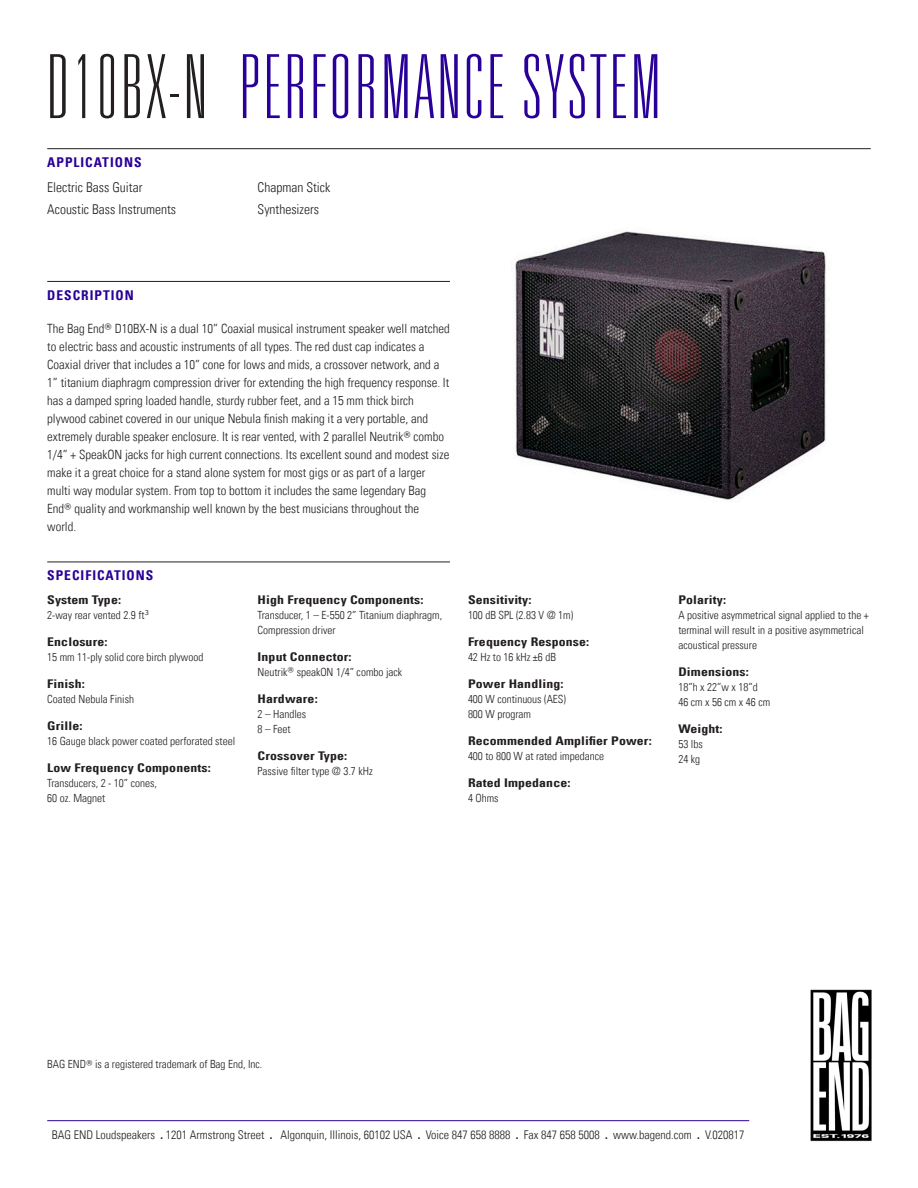
<style>
.page{position:relative;width:918px;height:1188px;background:#fff}
.page>*{position:absolute;margin:0;border:0;box-sizing:border-box;transform-origin:0 0}
.Product_Header{font:100 ultra-condensed 88.5px "Univers LT Std";letter-spacing:.05em;color:#290098}
.Applications_Body_Te{font:13.5px "Univers Com 47 Light Cond";color:#231f20}
.Main_Header_Divider{font:13.5px "Univers Com 67 Bold Cond";letter-spacing:.075em;color:#290098}
.Description_Body_Tex{font:12.75px/18px "Univers Com 47 Light Cond";color:#231f20}
.Quick_Specs_Header{font:12px "Univers Com 67 Bold Cond";letter-spacing:.01em;color:#231f20;scale:1.15 1}
.t1{font:12px "Univers Com 47 Light Cond";color:#231f20}
.Quick_Specs_Body_Tex{font:11.25px/15px "Univers Com 47 Light Cond";color:#231f20}
.s1{color:#231f20}
.s2{font-family:"Univers Com 67 Bold Cond"}
</style>
<div class="page">
<hr style="left:47px;top:1120px;width:702px;height:1px;background:#290098">
<img style="left:810px;top:989px;width:62px;height:153px">
<img style="left:515px;top:231px;width:311px;height:269px">
<hr style="left:47px;top:148px;width:824px;height:1px;background:#231f20">
<hr style="left:47px;top:281px;width:403px;height:1px;background:#231f20">
<hr style="left:47px;top:562px;width:403px;height:1px;background:#231f20">
<p class="Product_Header" style="left:47px;top:42px;width:615px"><span class="s1">D10BX-N</span> PERFORMANCE SYSTEM</p>
<p class="Main_Header_Divider" style="left:47px;top:154px;width:96px">APPLICATIONS</p>
<p class="Applications_Body_Te" style="left:47px;top:179px;width:97px">Electric Bass Guitar</p>
<p class="Applications_Body_Te" style="left:47px;top:202px;width:130px">Acoustic Bass Instruments</p>
<p class="Applications_Body_Te" style="left:258px;top:179px;width:74px">Chapman Stick</p>
<p class="Applications_Body_Te" style="left:258px;top:202px;width:63px">Synthesizers</p>
<p class="Main_Header_Divider" style="left:47px;top:287px;width:88px">DESCRIPTION</p>
<p class="Description_Body_Tex" style="left:47px;top:320px;width:404px">The Bag End<sup>®</sup> D10BX-N is a dual 10” Coaxial musical instrument speaker well matched to electric bass and acoustic instruments of all types. The red dust cap indicates a Coaxial driver that includes a 10” cone for lows and mids, a crossover network, and a 1” titanium diaphragm compression driver for extending the high frequency response. It has a damped spring loaded handle, sturdy rubber feet, and a 15 mm thick birch plywood cabinet covered in our unique Nebula finish making it a very portable, and extremely durable speaker enclosure. It is rear vented, with 2 parallel Neutrik<sup>®</sup> combo 1/4” + SpeakON jacks for high current connections. Its excellent sound and modest size make it a great choice for a stand alone system for most gigs or as part of a larger multi way modular system. From top to bottom it includes the same legendary Bag End<sup>®</sup> quality and workmanship well known by the best musicians throughout the world.</p>
<p class="Main_Header_Divider" style="left:47px;top:567px;width:108px">SPECIFICATIONS</p>
<p class="Quick_Specs_Header" style="left:47px;top:593px;width:66px">System Type:</p>
<p class="Quick_Specs_Body_Tex" style="left:47px;top:608px;width:103px">2-way rear vented 2.9 ft<sup>3</sup></p>
<p class="Quick_Specs_Header" style="left:47px;top:635px;width:54px">Enclosure:</p>
<p class="Quick_Specs_Body_Tex" style="left:47px;top:650px;width:158px">15 mm 11-ply solid core birch plywood</p>
<p class="Quick_Specs_Header" style="left:47px;top:677px;width:34px">Finish:</p>
<p class="Quick_Specs_Body_Tex" style="left:47px;top:692px;width:88px">Coated Nebula Finish</p>
<p class="Quick_Specs_Header" style="left:47px;top:719px;width:32px">Grille:</p>
<p class="Quick_Specs_Body_Tex" style="left:47px;top:734px;width:190px">16 Gauge black power coated perforated steel</p>
<p class="Quick_Specs_Header" style="left:47px;top:761px;width:144px">Low Frequency Components:</p>
<p class="Quick_Specs_Body_Tex" style="left:47px;top:776px;width:111px">Transducers, 2 - 10” cones,</p>
<p class="Quick_Specs_Body_Tex" style="left:47px;top:791px;width:60px">60 oz. Magnet</p>
<p class="Quick_Specs_Header" style="left:258px;top:593px;width:146px">High Frequency Components:</p>
<p class="Quick_Specs_Body_Tex" style="left:258px;top:608px;width:186px">Transducer, 1 – E-550 2” Titanium diaphragm,<br>Compression driver</p>
<p class="Quick_Specs_Header" style="left:258px;top:650px;width:83px">Input Connector:</p>
<p class="Quick_Specs_Body_Tex" style="left:258px;top:665px;width:146px">Neutrik<sup>®</sup> speakON 1/4” combo jack</p>
<p class="Quick_Specs_Header" style="left:258px;top:692px;width:54px">Hardware:</p>
<p class="Quick_Specs_Body_Tex" style="left:258px;top:707px;width:50px">2 – Handles</p>
<p class="Quick_Specs_Body_Tex" style="left:258px;top:722px;width:35px">8 – Feet</p>
<p class="Quick_Specs_Header" style="left:258px;top:749px;width:79px">Crossover Type:</p>
<p class="Quick_Specs_Body_Tex" style="left:258px;top:764px;width:117px">Passive filter type @ 3.7 kHz</p>
<p class="Quick_Specs_Header" style="left:468px;top:593px;width:57px">Sensitivity:</p>
<p class="Quick_Specs_Body_Tex" style="left:468px;top:608px;width:107px">100 dB SPL (2.83 V @ 1m)</p>
<p class="Quick_Specs_Header" style="left:468px;top:635px;width:107px">Frequency Response:</p>
<p class="Quick_Specs_Body_Tex" style="left:468px;top:650px;width:90px">42 Hz to 16 kHz ±6 dB</p>
<p class="Quick_Specs_Header" style="left:468px;top:677px;width:85px">Power Handling:</p>
<p class="Quick_Specs_Body_Tex" style="left:468px;top:692px;width:100px">400 W continuous (AES)</p>
<p class="Quick_Specs_Body_Tex" style="left:468px;top:707px;width:65px">800 W program</p>
<p class="Quick_Specs_Header" style="left:468px;top:734px;width:161px">Recommended Amplifier Power:</p>
<p class="Quick_Specs_Body_Tex" style="left:468px;top:749px;width:138px">400 to 800 W at rated impedance</p>
<p class="Quick_Specs_Header" style="left:468px;top:776px;width:91px">Rated Impedance:</p>
<p class="Quick_Specs_Body_Tex" style="left:468px;top:791px;width:32px">4 Ohms</p>
<p class="Quick_Specs_Header" style="left:678px;top:593px;width:43px">Polarity:</p>
<p class="Quick_Specs_Body_Tex" style="left:678px;top:608px;width:192px">A positive asymmetrical signal applied to the + terminal will result in a positive asymmetrical acoustical pressure</p>
<p class="Quick_Specs_Header" style="left:678px;top:665px;width:63px">Dimensions:</p>
<p class="Quick_Specs_Body_Tex" style="left:678px;top:680px;width:81px">18”h x 22”w x 18”d</p>
<p class="Quick_Specs_Body_Tex" style="left:678px;top:695px;width:93px">46 cm x 56 cm x 46 cm</p>
<p class="Quick_Specs_Header" style="left:678px;top:722px;width:40px">Weight:</p>
<p class="Quick_Specs_Body_Tex" style="left:678px;top:737px;width:26px">53 lbs</p>
<p class="Quick_Specs_Body_Tex" style="left:678px;top:752px;width:23px">24 kg</p>
<p class="Quick_Specs_Body_Tex" style="left:47px;top:1057px;width:217px">BAG END<sup>®</sup> is a registered trademark of Bag End, Inc.</p>
<p class="t1" style="left:52px;top:1127px;width:694px">BAG END Loudspeakers <span class="s2">.</span> 1201 Armstrong Street <span class="s2">.</span> Algonquin, Illinois, 60102 USA <span class="s2">.</span> Voice 847 658 8888 <span class="s2">.</span> Fax 847 658 5008 <span class="s2">.</span> www.bagend.com <span class="s2">.</span> V.020817</p>
</div>
